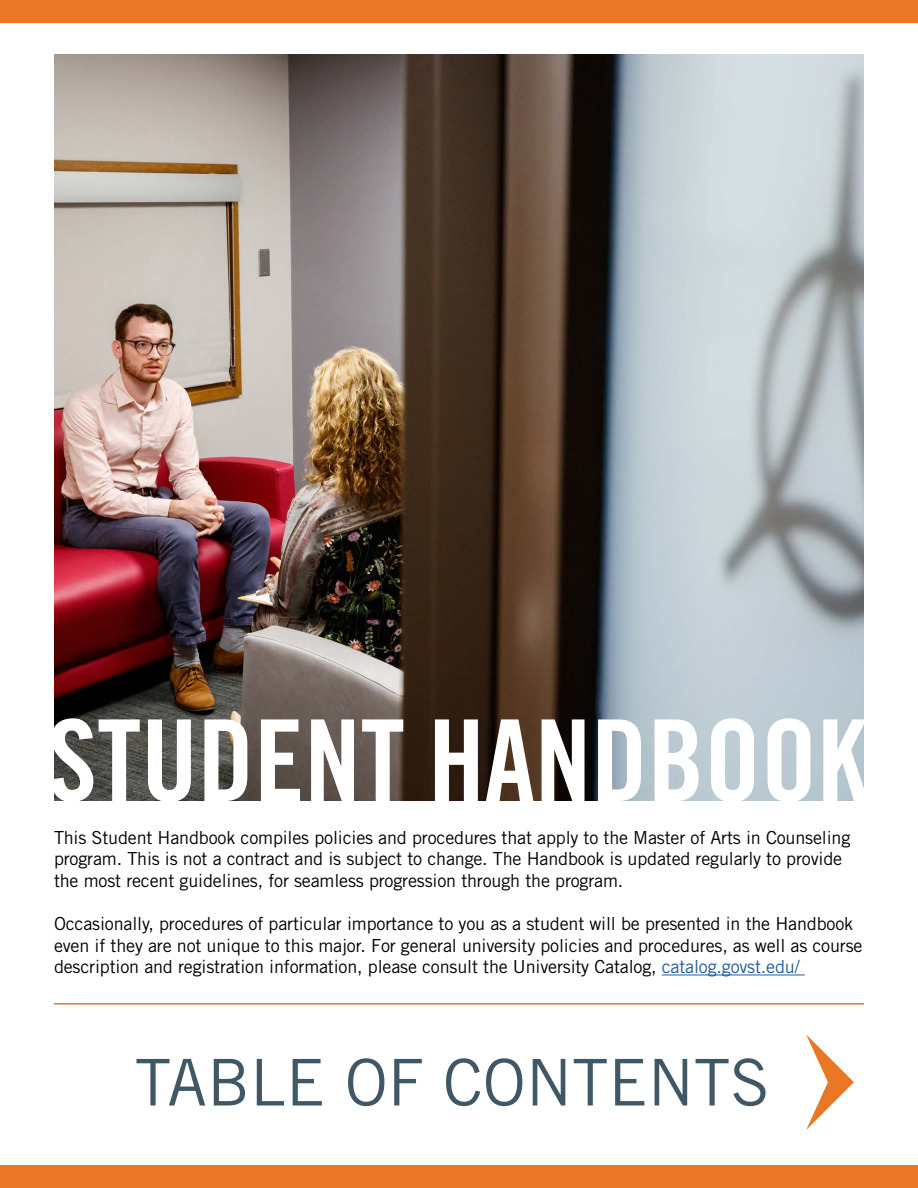
<style>
.page{position:relative;width:918px;height:1188px;background:#fff}
.page>*{position:absolute;margin:0;border:0;box-sizing:border-box;transform-origin:0 0}
.t1{font:112.95px "Trade Gothic LT Std Bd Cn 20";color:#fff}
.t2{font:64.5px "Trade Gothic LT Std";color:#405866}
.t3{font:18px/21.6px "Trade Gothic LT Std";letter-spacing:-.01em;color:#000}
.s1{color:#215e9e}
</style>
<div class="page">
<svg style="left:806px;top:1034px;width:48px;height:96px"></svg>
<div style="left:0;top:1165px;width:918px;height:23px;background:#e97725"></div>
<div style="left:0;top:0;width:918px;height:23px;background:#e97725"></div>
<hr style="left:662px;top:975px;width:143px;height:1px;background:#215e9e">
<img style="left:54px;top:54px;width:810px;height:746px">
<hr style="left:54px;top:1003px;width:810px;height:2px;background:#e97725">
<h1 class="t1" style="left:47px;top:692px;width:822px">STUDENT HANDBOOK</h1>
<p class="t3" style="left:54px;top:826px;width:798px">This Student Handbook compiles policies and procedures that apply to the Master of Arts in Counseling program. This is not a contract and is subject to change. The Handbook is updated regularly to provide the most recent guidelines, for seamless progression through the program.</p>
<p class="t3" style="left:54px;top:913px;width:810px">Occasionally, procedures of particular importance to you as a student will be presented in the Handbook even if they are not unique to this major. For general university policies and procedures, as well as course description and registration information, please consult the University Catalog, <span class="s1">catalog.govst.edu/</span></p>
<h2 class="t2" style="left:135px;top:1044px;width:636px">TABLE OF CONTENTS</h2>
</div>
